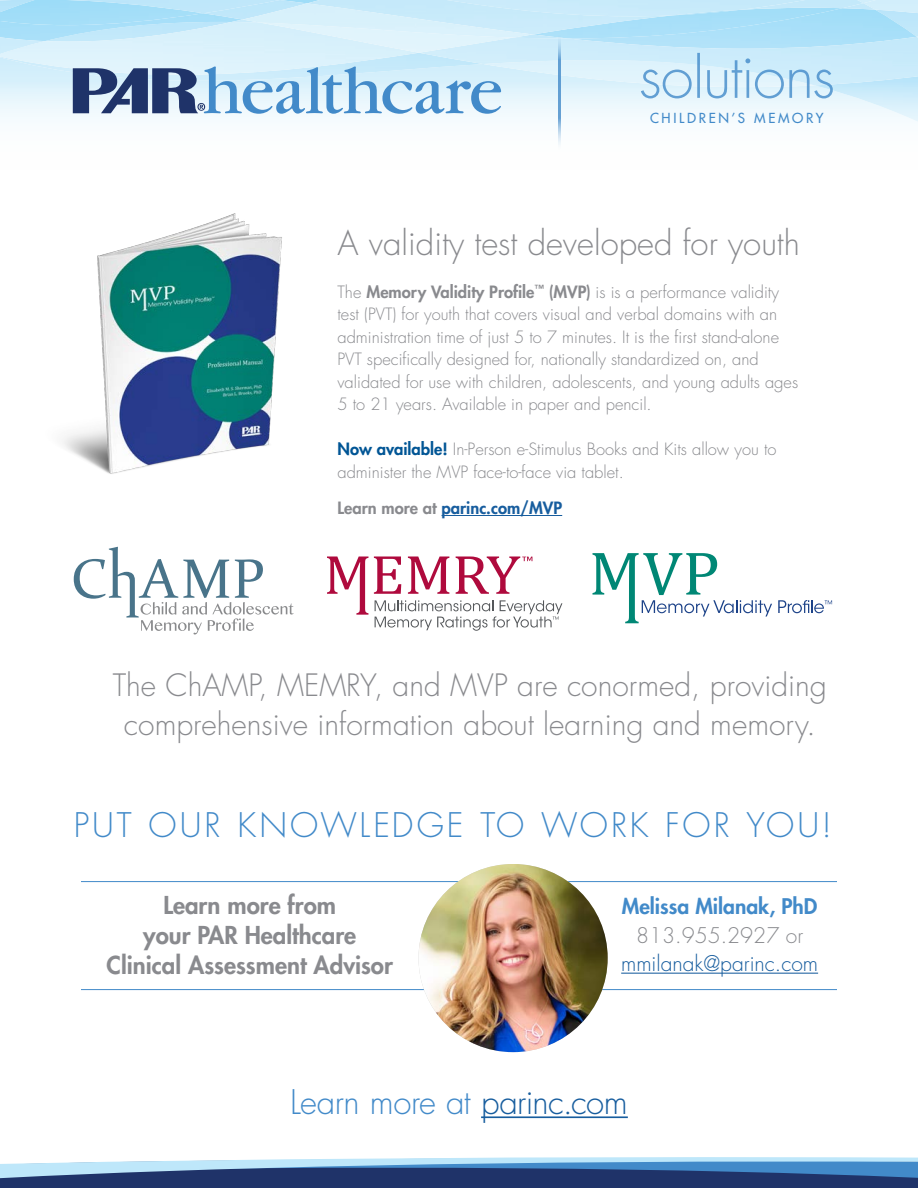
<style>
.page{position:relative;width:918px;height:1188px;background:#fff}
.page>*{position:absolute;margin:0;border:0;box-sizing:border-box;transform-origin:0 0}
.Body_copy{font:300 33px "Futura Std";color:#898a8e}
.t1{font:300 33px "Futura Std";letter-spacing:.09em;color:#428ac9}
.t2{font:300 33px "Futura Std";letter-spacing:-.02em;color:#428ac9}
.Body_copy-2{font:300 30px/39px "Futura Std";color:#898a8e;text-align:center}
.Body_copy-3{font:800 24px/30px "Futura Std";color:#898a8e;text-align:center}
.Body_copy-4{font:300 21px/28.5px "Futura Std";color:#175d9e;text-align:center}
.Body_copy-5{font:300 16.5px/22.5px "Futura Std";color:#898a8e}
.Body_copy-6{font:800 16.5px "Futura Std";color:#175d9e}
.t3{font:500 13.5px "Futura Std";letter-spacing:.195em;color:#428ac9}
.s1{font-weight:800}
.s2{font-weight:800;color:#005595}
.s3{color:#898a8e}
.s4{font-weight:800;color:#428ac9}
.s5{color:#175d9e}
</style>
<div class="page">
<hr style="left:481px;top:1116px;width:147px;height:2px;background:#175d9e">
<hr style="left:621px;top:973px;width:197px;height:1px;background:#175d9e">
<hr style="left:81px;top:881px;width:756px;height:1px;background:#428ac9">
<hr style="left:81px;top:989px;width:756px;height:1px;background:#428ac9">
<img style="left:418px;top:864px;width:190px;height:188px">
<img style="left:63px;top:213px;width:219px;height:261px">
<hr style="left:442px;top:515px;width:120px;height:1px;background:#175d9e">
<svg style="left:593px;top:553px;width:179px;height:70px"></svg>
<svg style="left:778px;top:600px;width:54px;height:13px"></svg>
<svg style="left:327px;top:556px;width:235px;height:75px"></svg>
<svg style="left:74px;top:547px;width:220px;height:87px"></svg>
<svg style="left:0;top:1157px;width:918px;height:31px;background:#5676a2"></svg>
<img style="left:0;top:75px;width:918px;height:47px">
<img style="left:513px;top:47px;width:405px;height:38px">
<svg style="left:0;top:0;width:918px;height:47px;background:#b2e2f9"></svg>
<img style="left:875px;top:0;width:43px;height:3px">
<img style="left:0;top:56px;width:73px;height:19px">
<img style="left:0;top:20px;width:260px;height:36px">
<img style="left:863px;top:0;width:12px;height:16px">
<img style="left:307px;top:0;width:556px;height:34px">
<img style="left:260px;top:38px;width:253px;height:15px">
<img style="left:242px;top:3px;width:291px;height:35px">
<hr style="left:558px;top:33px;width:3px;height:119px;background:#428ac9">
<svg style="left:73px;top:53px;width:760px;height:61px;background:#bcd6e9"></svg>
<p class="t3" style="left:650px;top:110px;width:175px">CHILDREN’S MEMORY</p>
<p class="Body_copy" style="left:338px;top:223px;width:464px">A validity test developed for youth</p>
<p class="Body_copy-5" style="left:337px;top:281px;width:462px">The <span class="s1">Memory Validity Profile</span><sup>™</sup> <span class="s1">(MVP)</span> is is a performance validity test (PVT) for youth that covers visual and verbal domains with an administration time of just 5 to 7 minutes. It is the first stand-alone PVT specifically designed for, nationally standardized on, and validated for use with children, adolescents, and young adults ages 5 to 21 years. Available in paper and pencil.</p>
<p class="Body_copy-5" style="left:337px;top:439px;width:440px"><span class="s2">Now available!</span> In-Person e-Stimulus Books and Kits allow you to administer the MVP face-to-face via tablet.</p>
<p class="Body_copy-6" style="left:337px;top:497px;width:226px"><span class="s3">Learn more at</span> parinc.com/MVP</p>
<p class="Body_copy-2" style="left:113px;top:667px;width:716px">The ChAMP, MEMRY, and MVP are conormed, providing comprehensive information about learning and memory.</p>
<p class="t1" style="left:74px;top:805px;width:760px">PUT OUR KNOWLEDGE TO WORK FOR YOU!</p>
<p class="Body_copy-3" style="left:107px;top:890px;width:288px">Learn more from<br>your PAR Healthcare<br>Clinical Assessment Advisor</p>
<p class="Body_copy-4" style="left:621px;top:893px;width:198px"><span class="s4">Melissa Milanak, PhD<br></span><span class="s3">813.955.2927 or </span>mmilanak@parinc.com</p>
<p class="t2" style="left:290px;top:1082px;width:339px">Learn more at <span class="s5">parinc.com</span></p>
</div>
